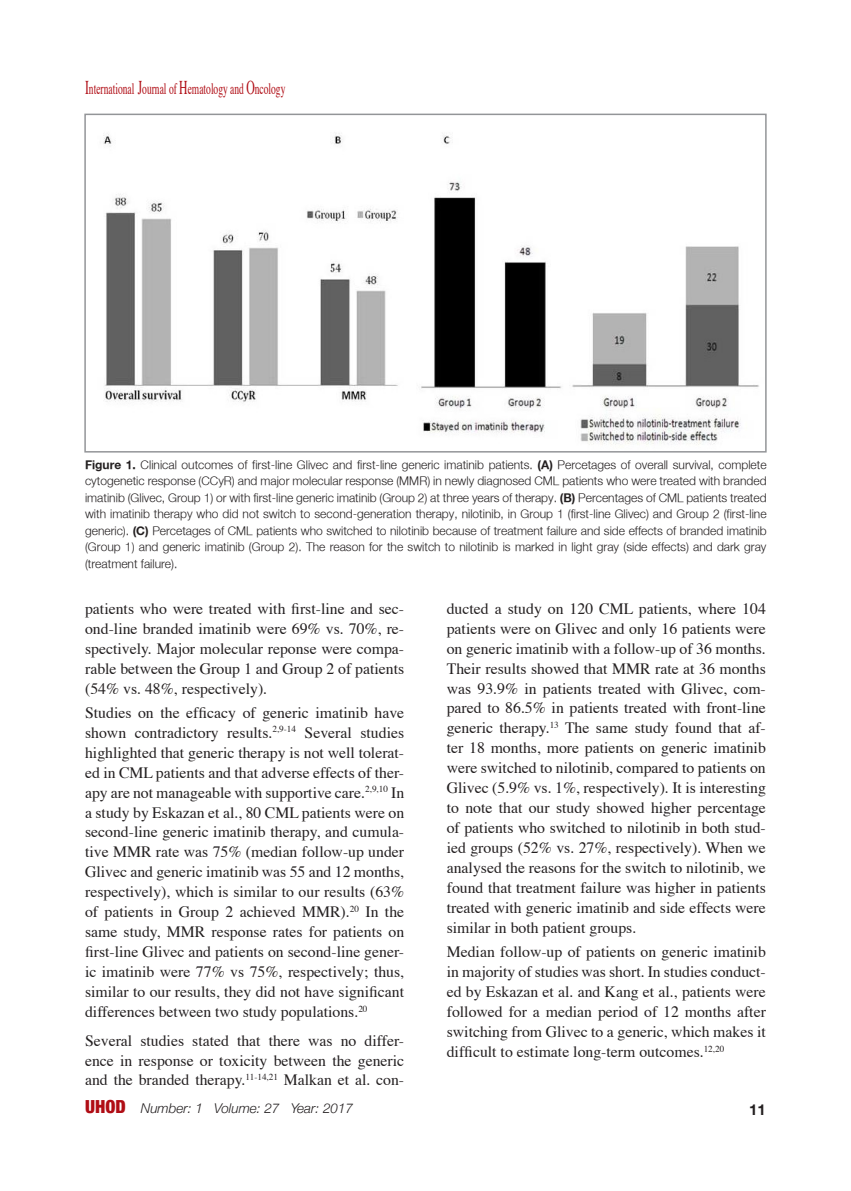
<style>
.page{position:relative;width:851px;height:1191px;background:#fff}
.page>*{position:absolute;margin:0;border:0;box-sizing:border-box;transform-origin:0 0}
.t1{font:15.9px "Times";color:#b00d15;scale:.6 1}
.t2{font:15.75px/20px "Times";color:#231f20;text-align:justify}
.t3{font:700 15px "Helvetica Neue";color:#231f20}
.t4{font:italic 300 13.5px "Helvetica Neue";color:#231f20}
.t5{font:300 12px/16.5px "Helvetica Neu";color:#231f20;text-align:justify}
.s1{font-size:19.5px}
.s2{font-weight:700}
.s3{font-weight:900;font-style:normal;font-stretch:condensed;font-size:18px;color:#b00d15}
</style>
<div class="page">
<img style="left:103px;top:133px;width:656px;height:312px">
<div style="left:84px;top:114px;width:682px;height:338px;border:2px solid #939598"></div>
<p class="t1" style="left:85px;top:78px;width:335px"><span class="s1">I</span>nternational <span class="s1">J</span>ournal of <span class="s1">H</span>ematology and <span class="s1">O</span>ncology</p>
<p class="t5" style="left:85px;top:456px;width:683px"><span class="s2">Figure 1.</span> Clinical outcomes of first-line Glivec and first-line generic imatinib patients. <span class="s2">(A)</span> Percetages of overall survival, complete cytogenetic response (CCyR) and major molecular response (MMR) in newly diagnosed CML patients who were treated with branded imatinib (Glivec, Group 1) or with first-line generic imatinib (Group 2) at three years of therapy. <span class="s2">(B)</span> Percentages of CML patients treated with imatinib therapy who did not switch to second-generation therapy, nilotinib, in Group 1 (first-line Glivec) and Group 2 (first-line generic). <span class="s2">(C)</span> Percetages of CML patients who switched to nilotinib because of treatment failure and side effects of branded imatinib (Group 1) and generic imatinib (Group 2). The reason for the switch to nilotinib is marked in light gray (side effects) and dark gray (treatment failure).</p>
<p class="t2" style="left:85px;top:599px;width:320px">patients who were treated with first-line and sec&shy;ond-line branded imatinib were 69% vs. 70%, re&shy;spectively. Major molecular reponse were compa&shy;rable between the Group 1 and Group 2 of patients (54% vs. 48%, respectively).</p>
<p class="t2" style="left:85px;top:703px;width:320px">Studies on the efficacy of generic imatinib have shown contradictory results.<sup>2,9-14</sup> Several studies highlighted that generic therapy is not well tolerat&shy;ed in CML patients and that adverse effects of ther&shy;apy are not manageable with supportive care.<sup>2,9,10</sup> In a study by Eskazan et al., 80 CML patients were on second-line generic imatinib therapy, and cumula&shy;tive MMR rate was 75% (median follow-up under Glivec and generic imatinib was 55 and 12 months, respectively), which is similar to our results (63% of patients in Group 2 achieved MMR).<sup>20</sup> In the same study, MMR response rates for patients on first-line Glivec and patients on second-line gener&shy;ic imatinib were 77% vs 75%, respectively; thus, similar to our results, they did not have significant differences between two study populations.<sup>20</sup></p>
<p class="t2" style="left:85px;top:1031px;width:320px">Several studies stated that there was no differ&shy;ence in response or toxicity between the generic and the branded therapy.<sup>11-14,21</sup> Malkan et al. con-</p>
<p class="t2" style="left:446px;top:599px;width:320px">ducted a study on 120 CML patients, where 104 patients were on Glivec and only 16 patients were on generic imatinib with a follow-up of 36 months.<br>Their results showed that MMR rate at 36 months was 93.9% in patients treated with Glivec, com&shy;pared to 86.5% in patients treated with front-line generic therapy.<sup>13</sup> The same study found that af&shy;ter 18 months, more patients on generic imatinib were switched to nilotinib, compared to patients on Glivec (5.9% vs. 1%, respectively). It is interesting to note that our study showed higher percentage of patients who switched to nilotinib in both stud&shy;ied groups (52% vs. 27%, respectively). When we analysed the reasons for the switch to nilotinib, we found that treatment failure was higher in patients treated with generic imatinib and side effects were similar in both patient groups.</p>
<p class="t2" style="left:446px;top:943px;width:320px">Median follow-up of patients on generic imatinib in majority of studies was short. In studies conduct&shy;ed by Eskazan et al. and Kang et al., patients were followed for a median period of 12 months after switching from Glivec to a generic, which makes it difficult to estimate long-term outcomes.<sup>12,20</sup></p>
<p class="t4" style="left:85px;top:1098px;width:269px"><span class="s3">UHOD</span> Number: 1 Volume: 27 Year: 2017</p>
<p class="t3" style="left:749px;top:1096px;width:18px">11</p>
</div>
